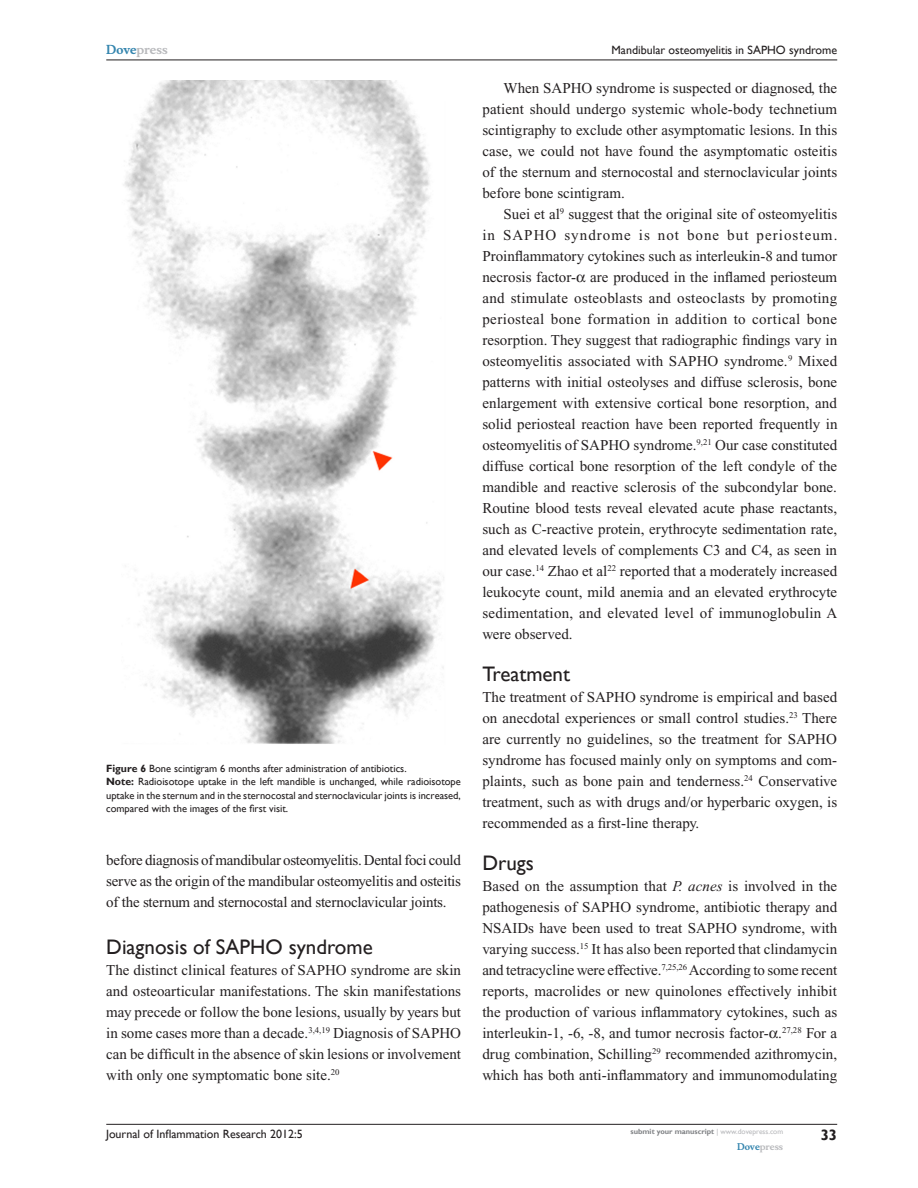
<style>
.page{position:relative;width:918px;height:1188px;background:#fff}
.page>*{position:absolute;margin:0;border:0;box-sizing:border-box;transform-origin:0 0}
.t1{font:21px "Gill Sans";color:#231f20}
.t2{font:15px/21px "Times New Roman";color:#231f20;text-align:justify}
.t3{font:700 15px "Gill Sans";color:#231f20}
.t4{font:12px "Gill Sans";color:#231f20}
.t5{font:700 12px "Musee";color:#b8b9bc}
.t6{font:10.5px/13.5px "Gill Sans";color:#231f20}
.t7{font:700 9px "Musee";color:#b8b9bc}
.t8{font:700 7.5px "Gill Sans";color:#808285}
.s1{color:#3485ae}
.s2{font-weight:700}
.s3{font-style:italic}
.s4{font-weight:400;color:#b8b9bc}
</style>
<div class="page">
<img style="left:123px;top:81px;width:321px;height:663px">
<hr style="left:106px;top:1124px;width:731px;height:1px;background:#231f20">
<hr style="left:106px;top:60px;width:731px;height:1px;background:#231f20">
<p class="t5" style="left:106px;top:43px;width:63px"><span class="s1">Dove</span>press</p>
<p class="t6" style="left:106px;top:762px;width:356px"><span class="s2">Figure 6</span> Bone scintigram 6 months after administration of antibiotics.<br><span class="s2">Note:</span> Radioisotope uptake in the left mandible is unchanged, while radioisotope uptake in the sternum and in the sternocostal and sternoclavicular joints is increased, compared with the images of the first visit.</p>
<p class="t2" style="left:106px;top:850px;width:356px">before diagnosis of mandibular osteomyelitis. Dental foci could serve as the origin of the mandibular osteomyelitis and osteitis of the sternum and sternocostal and sternoclavicular joints.</p>
<h1 class="t1" style="left:106px;top:934px;width:268px">Diagnosis of SAPHO syndrome</h1>
<p class="t2" style="left:106px;top:959px;width:356px">The distinct clinical features of SAPHO syndrome are skin and osteoarticular manifestations. The skin manifestations may precede or follow the bone lesions, usually by years but in some cases more than a decade.<sup>3,4,19</sup> Diagnosis of SAPHO can be difficult in the absence of skin lesions or involvement with only one symptomatic bone site.<sup>20</sup></p>
<p class="t4" style="left:106px;top:1127px;width:198px">Journal of Inflammation Research 2012:5</p>
<p class="t4" style="left:612px;top:43px;width:227px">Mandibular osteomyelitis in SAPHO syndrome</p>
<p class="t2" style="left:482px;top:77px;width:356px;text-indent:21px">When SAPHO syndrome is suspected or diagnosed, the patient should undergo systemic whole-body technetium scintigraphy to exclude other asymptomatic lesions. In this case, we could not have found the asymptomatic osteitis of the sternum and sternocostal and sternoclavicular joints before bone scintigram.</p>
<p class="t2" style="left:482px;top:203px;width:357px;text-indent:21px">Suei et al<sup>9</sup> suggest that the original site of osteomyelitis in SAPHO syndrome is not bone but periosteum.<br>Proinflammatory cytokines such as interleukin-8 and tumor necrosis factor- are produced in the inflamed periosteum and stimulate osteoblasts and osteoclasts by promoting periosteal bone formation in addition to cortical bone resorption. They suggest that radiographic findings vary in osteomyelitis associated with SAPHO syndrome.<sup>9</sup> Mixed patterns with initial osteolyses and diffuse sclerosis, bone enlargement with extensive cortical bone resorption, and solid periosteal reaction have been reported frequently in osteomyelitis of SAPHO syndrome.<sup>9,21</sup> Our case constituted diffuse cortical bone resorption of the left condyle of the mandible and reactive sclerosis of the subcondylar bone.<br>Routine blood tests reveal elevated acute phase reactants, such as C-reactive protein, erythrocyte sedimentation rate, and elevated levels of complements C3 and C4, as seen in our case.<sup>14</sup> Zhao et al<sup>22</sup> reported that a moderately increased leukocyte count, mild anemia and an elevated erythrocyte sedimentation, and elevated level of immunoglobulin A were observed.</p>
<h1 class="t1" style="left:482px;top:662px;width:89px">Treatment</h1>
<p class="t2" style="left:482px;top:686px;width:356px">The treatment of SAPHO syndrome is empirical and based on anecdotal experiences or small control studies.<sup>23</sup> There are currently no guidelines, so the treatment for SAPHO syndrome has focused mainly only on symptoms and com&shy;plaints, such as bone pain and tenderness.<sup>24</sup> Conservative treatment, such as with drugs and/or hyperbaric oxygen, is recommended as a first-line therapy.</p>
<h1 class="t1" style="left:482px;top:851px;width:53px">Drugs</h1>
<p class="t2" style="left:482px;top:875px;width:356px">Based on the assumption that <span class="s3">P. acnes</span> is involved in the pathogenesis of SAPHO syndrome, antibiotic therapy and NSAIDs have been used to treat SAPHO syndrome, with varying success.<sup>15</sup> It has also been reported that clindamycin and tetracycline were effective.<sup>7,25,26</sup> According to some recent reports, macrolides or new quinolones effectively inhibit the production of various inflammatory cytokines, such as interleukin-1, -6, -8, and tumor necrosis factor- .<sup>27,28</sup> For a drug combination, Schilling<sup>29</sup> recommended azithromycin, which has both anti-inflammatory and immunomodulating</p>
<p class="t8" style="left:631px;top:1127px;width:154px">submit your manuscript <span class="s4">| www.dovepress.com</span></p>
<p class="t7" style="left:737px;top:1141px;width:48px"><span class="s1">Dove</span>press</p>
<p class="t3" style="left:821px;top:1126px;width:18px">33</p>
</div>
